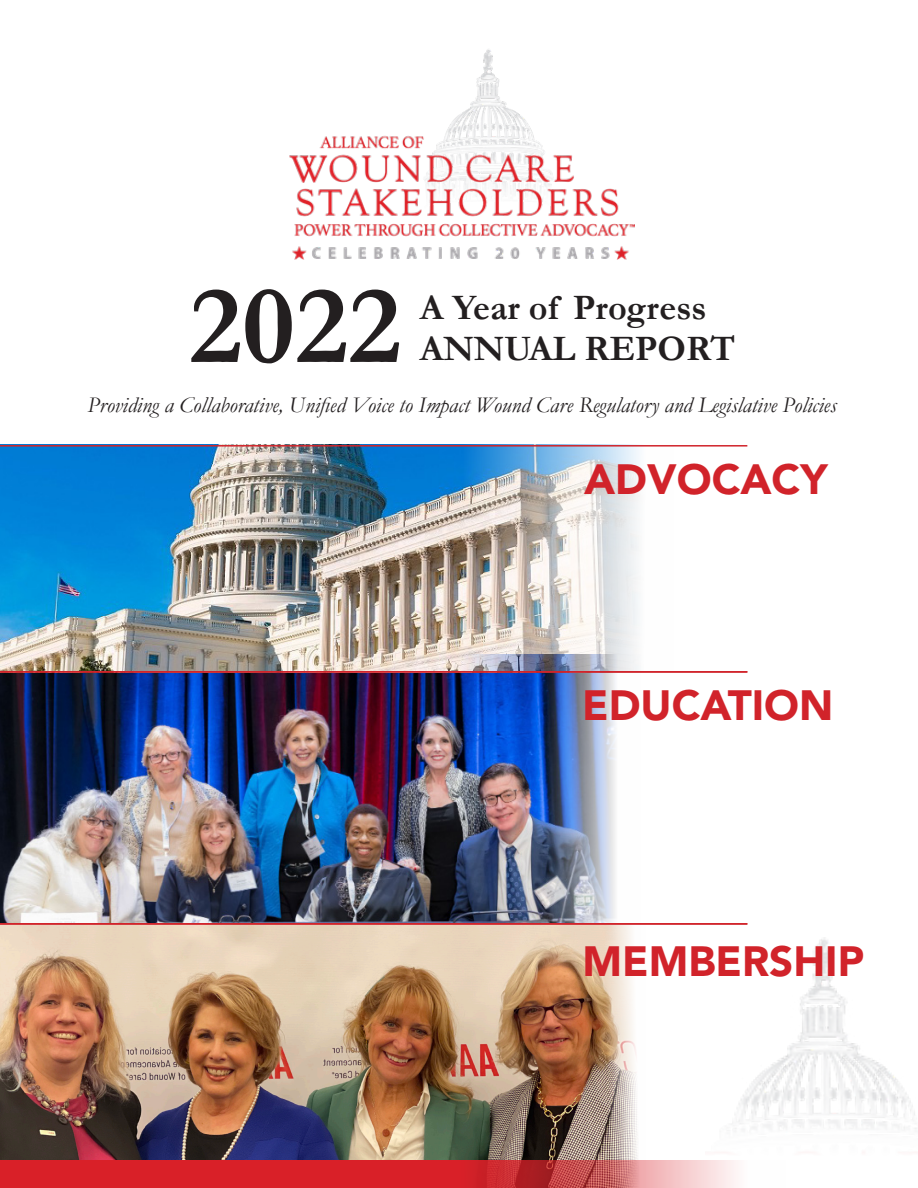
<style>
.page{position:relative;width:918px;height:1188px;background:#fff}
.page>*{position:absolute;margin:0;border:0;box-sizing:border-box;transform-origin:0 0}
.t1{font:700 113.1px "Garamond";color:#231f20}
.t2{font:900 42px "Avenir LT Std";color:#d1232a}
.t3{font:700 36.15px "Garamond";color:#231f20}
.t4{font:italic 22.5px "Garamond";color:#231f20}
</style>
<div class="page">
<img style="left:0;top:673px;width:615px;height:250px">
<img style="left:0;top:925px;width:638px;height:235px">
<img style="left:0;top:447px;width:639px;height:224px">
<img style="left:289px;top:49px;width:346px;height:211px">
<hr style="left:0;top:671px;width:747px;height:2px;background:#d1232a">
<hr style="left:0;top:923px;width:747px;height:2px;background:#d1232a">
<hr style="left:0;top:445px;width:747px;height:2px;background:#d1232a">
<svg style="left:0;top:1160px;width:736px;height:28px;background:#d63940"></svg>
<img style="left:705px;top:923px;width:212px;height:255px">
<p class="t1" style="left:189px;top:250px;width:214px">2022</p>
<p class="t3" style="left:420px;top:283px;width:288px">A Year of Progress</p>
<p class="t3" style="left:420px;top:324px;width:317px">ANNUAL REPORT</p>
<p class="t4" style="left:88px;top:389px;width:751px">Providing a Collaborative, Unified Voice to Impact Wound Care Regulatory and Legislative Policies</p>
<p class="t2" style="left:584px;top:454px;width:245px">ADVOCACY</p>
<p class="t2" style="left:582px;top:680px;width:253px">EDUCATION</p>
<p class="t2" style="left:583px;top:936px;width:283px">MEMBERSHIP</p>
</div>
